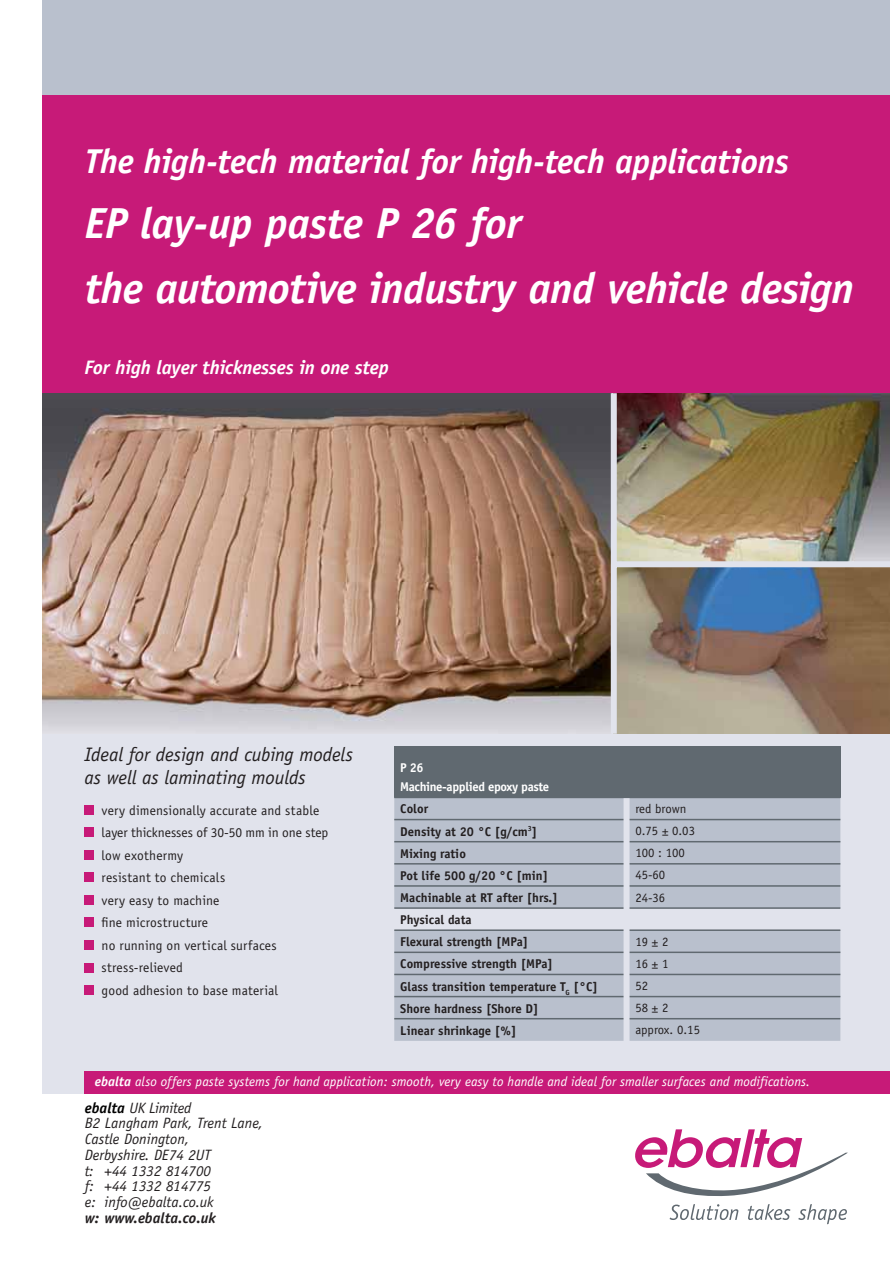
<style>
.page{position:relative;width:890px;height:1263px;background:#fff}
.page>*{position:absolute;margin:0;border:0;box-sizing:border-box;transform-origin:0 0}
.t1{font:italic 700 43.5px/64.5px "Officina Sans";letter-spacing:-.02em;color:#fff}
.t2{font:italic 700 34.5px "Officina Sans";letter-spacing:-.01em;color:#fff}
.t3{font:italic 19.5px/22.5px "Officina Sans";letter-spacing:-.005em;color:#231f20}
.t4{font:italic 700 19.5px "Officina Sans";letter-spacing:-.01em;color:#fff}
.t5{font:italic 15px/15.8px "Officina Sans";color:#231f20}
.t6{font:italic 700 15px "Officina Sans";color:#231f20}
.t7{font:13.5px/22.5px "Officina Sans";letter-spacing:.01em;color:#231f20}
.t8{font:italic 13.5px "Officina Sans";color:#fff}
.t9{font:700 12.75px/22px "Officina Sans";color:#231f20}
.t10{font:12.75px "Officina Sans";color:#231f20}
.t11{font:700 12.75px/19.5px "Officina Sans";letter-spacing:-.03em;color:#fff}
.s1{font-weight:700}
.s2{font-weight:700;color:#000}
</style>
<div class="page">
<div style="left:42px;top:312px;width:848px;height:781px;background:#e1e3ec"></div>
<div style="left:42px;top:0;width:848px;height:393px;background:#b9c0cd"></div>
<div style="left:42px;top:95px;width:848px;height:298px;background:#c71a78"></div>
<div style="left:85px;top:805px;width:9px;height:9px;background:#c71a78"></div>
<div style="left:85px;top:827px;width:9px;height:9px;background:#c71a78"></div>
<div style="left:85px;top:850px;width:9px;height:9px;background:#c71a78"></div>
<div style="left:85px;top:872px;width:9px;height:9px;background:#c71a78"></div>
<div style="left:85px;top:895px;width:9px;height:9px;background:#c71a78"></div>
<div style="left:85px;top:917px;width:9px;height:9px;background:#c71a78"></div>
<div style="left:85px;top:940px;width:9px;height:9px;background:#c71a78"></div>
<div style="left:85px;top:962px;width:9px;height:9px;background:#c71a78"></div>
<div style="left:85px;top:985px;width:9px;height:9px;background:#c71a78"></div>
<img style="left:42px;top:393px;width:569px;height:340px">
<img style="left:617px;top:393px;width:273px;height:340px">
<div style="left:394px;top:746px;width:446px;height:51px;background:#606970"></div>
<svg style="left:394px;top:798px;width:446px;height:242px;background:#b6bdca"></svg>
<svg style="left:394px;top:908px;width:446px;height:21px"></svg>
<hr style="left:394px;top:796px;width:235px;height:2px;background:#606970">
<hr style="left:394px;top:818px;width:235px;height:2px;background:#606970">
<hr style="left:394px;top:840px;width:235px;height:2px;background:#606970">
<hr style="left:394px;top:862px;width:235px;height:2px;background:#606970">
<hr style="left:394px;top:885px;width:235px;height:1px;background:#606970">
<hr style="left:629px;top:796px;width:211px;height:2px;background:#606970">
<hr style="left:629px;top:818px;width:211px;height:2px;background:#606970">
<hr style="left:629px;top:840px;width:211px;height:2px;background:#606970">
<hr style="left:629px;top:862px;width:211px;height:2px;background:#606970">
<hr style="left:629px;top:885px;width:211px;height:1px;background:#606970">
<hr style="left:394px;top:907px;width:446px;height:1px;background:#606970">
<hr style="left:394px;top:929px;width:235px;height:1px;background:#606970">
<hr style="left:394px;top:951px;width:235px;height:1px;background:#606970">
<hr style="left:629px;top:929px;width:211px;height:1px;background:#606970">
<hr style="left:629px;top:951px;width:211px;height:1px;background:#606970">
<hr style="left:394px;top:973px;width:446px;height:1px;background:#606970">
<hr style="left:394px;top:995px;width:446px;height:2px;background:#606970">
<hr style="left:394px;top:1017px;width:235px;height:2px;background:#606970">
<hr style="left:629px;top:1017px;width:211px;height:2px;background:#606970">
<div style="left:614px;top:561px;width:276px;height:6px;background:#e1e3ec"></div>
<div style="left:624px;top:798px;width:6px;height:244px;background:#e1e3ec"></div>
<svg style="left:635px;top:1129px;width:213px;height:67px"></svg>
<svg style="left:798px;top:1204px;width:49px;height:19px"></svg>
<svg style="left:748px;top:1204px;width:42px;height:15px"></svg>
<svg style="left:670px;top:1204px;width:68px;height:15px"></svg>
<div style="left:84px;top:1070px;width:806px;height:23px;background:#c71a78"></div>
<h2 class="t2" style="left:85px;top:148px;width:706px">The high-tech material for high-tech applications</h2>
<h1 class="t1" style="left:85px;top:194px;width:771px">EP lay-up paste P 26 for<br>the automotive industry and vehicle design</h1>
<h3 class="t4" style="left:85px;top:360px;width:306px">For high layer thicknesses in one step</h3>
<h3 class="t3" style="left:85px;top:744px;width:270px">Ideal for design and cubing models as well as laminating moulds</h3>
<p class="t7" style="left:102px;top:799px;width:228px">very dimensionally accurate and stable layer thicknesses of 30-50 mm in one step low exothermy<br>resistant to chemicals<br>very easy to machine<br>fine microstructure<br>no running on vertical surfaces stress-relieved<br>good adhesion to base material</p>
<p class="t11" style="left:400px;top:758px;width:150px">P 26<br>Machine-applied epoxy paste</p>
<p class="t9" style="left:400px;top:799px;width:29px">Color</p>
<p class="t10" style="left:635px;top:803px;width:53px">red brown</p>
<p class="t9" style="left:400px;top:821px;width:139px">Density at 20 °C [g/cm<sup>3</sup>]</p>
<p class="t10" style="left:635px;top:825px;width:61px">0.75 ± 0.03</p>
<p class="t9" style="left:400px;top:843px;width:67px">Mixing ratio</p>
<p class="t10" style="left:635px;top:847px;width:51px">100 : 100</p>
<p class="t9" style="left:400px;top:865px;width:149px">Pot life 500 g/20 °C [min]</p>
<p class="t10" style="left:635px;top:870px;width:31px">45-60</p>
<p class="t9" style="left:400px;top:887px;width:159px">Machinable at RT after [hrs.]</p>
<p class="t10" style="left:635px;top:892px;width:31px">24-36</p>
<p class="t9" style="left:400px;top:909px;width:130px">Physical data<br>Flexural strength [MPa]</p>
<p class="t10" style="left:635px;top:936px;width:35px">19 ± 2</p>
<p class="t9" style="left:400px;top:953px;width:154px">Compressive strength [MPa]</p>
<p class="t10" style="left:635px;top:958px;width:35px">16 ± 1</p>
<p class="t9" style="left:400px;top:975px;width:199px">Glass transition temperature T<sub>G</sub> [°C]</p>
<p class="t10" style="left:635px;top:980px;width:14px">52</p>
<p class="t9" style="left:400px;top:998px;width:140px">Shore hardness [Shore D]</p>
<p class="t10" style="left:635px;top:1002px;width:35px">58 ± 2</p>
<p class="t9" style="left:400px;top:1020px;width:118px">Linear shrinkage [%]</p>
<p class="t10" style="left:635px;top:1024px;width:66px">approx. 0.15</p>
<p class="t8" style="left:95px;top:1075px;width:717px"><span class="s1">ebalta</span> also offers paste systems for hand application: smooth, very easy to handle and ideal for smaller surfaces and modifications.</p>
<p class="t5" style="left:85px;top:1100px;width:180px"><span class="s2">ebalta</span> UK Limited<br>B2 Langham Park, Trent Lane,<br>Castle Donington,<br>Derbyshire. DE74 2UT<br>t: +44 1332 814700<br>f: +44 1332 814775<br>e: info@ebalta.co.uk</p>
<p class="t6" style="left:85px;top:1211px;width:132px">w: www.ebalta.co.uk</p>
</div>
